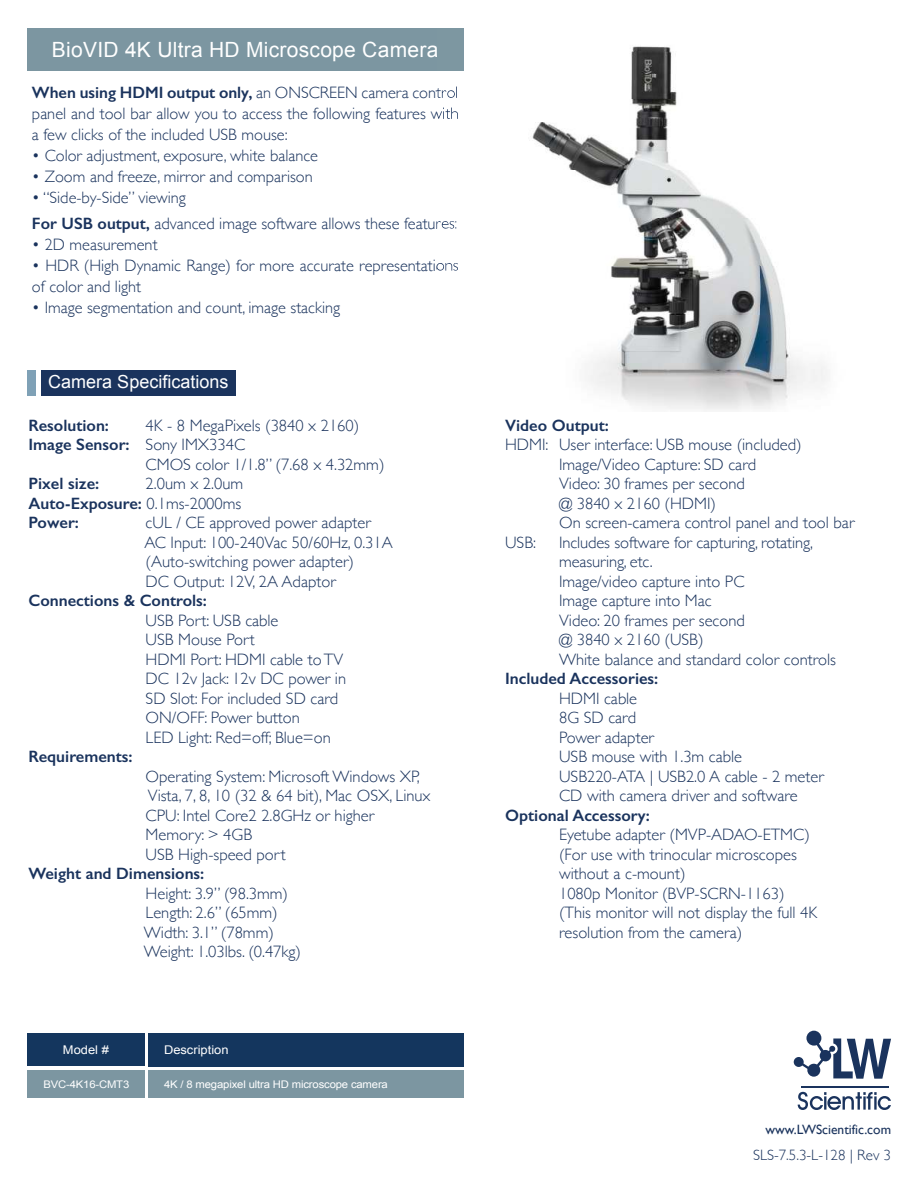
<style>
.page{position:relative;width:918px;height:1188px;background:#fff}
.page>*{position:absolute;margin:0;border:0;box-sizing:border-box;transform-origin:0 0}
.t1{font:21px "Arial";letter-spacing:.015em;color:#fff}
.t2{font:18px "Arial";color:#fff}
.t3{font:300 16.5px/19.5px "Gill Sans";color:#1a335d}
.t4{font:600 16.5px "Gill Sans";color:#1a335d}
.t5{font:300 15px "Gill Sans";color:#1a335d}
.t6{font:13.5px "Gill Sans";color:#1a335d}
.t7{font:12px "Arial";color:#fff;scale:1.08 1}
.t8{font:10.5px "Arial";letter-spacing:-.015em;color:#fff;scale:1.08 1}
.s1{font-weight:600}
.s2{font-weight:300}
</style>
<div class="page">
<svg style="left:794px;top:1031px;width:97px;height:48px"></svg>
<hr style="left:801px;top:1086px;width:87px;height:1px;background:#1a335d">
<svg style="left:798px;top:1092px;width:93px;height:18px"></svg>
<div style="left:27px;top:29px;width:436px;height:42px;background:#7c96a1"></div>
<div style="left:41px;top:371px;width:194px;height:25px;background:#1a335d"></div>
<div style="left:27px;top:371px;width:9px;height:25px;background:#7fa1b6"></div>
<img style="left:438px;top:28px;width:389px;height:383px">
<img style="left:438px;top:86px;width:21px;height:12px">
<img style="left:438px;top:107px;width:21px;height:16px">
<img style="left:438px;top:217px;width:19px;height:15px">
<img style="left:438px;top:259px;width:21px;height:15px">
<img style="left:438px;top:29px;width:25px;height:42px">
<div style="left:148px;top:1033px;width:315px;height:33px;background:#14365e"></div>
<div style="left:148px;top:1070px;width:315px;height:28px;background:#7c96a1"></div>
<div style="left:27px;top:1070px;width:118px;height:28px;background:#7c96a1"></div>
<div style="left:27px;top:1033px;width:118px;height:33px;background:#14365e"></div>
<p class="t1" style="left:52px;top:42px;width:388px">BioVID 4K Ultra HD Microscope Camera</p>
<p class="t3" style="left:32px;top:83px;width:428px;line-height:21px"><span class="s1">When using HDMI output only,</span> an ONSCREEN camera control panel and tool bar allow you to access the following features with a few clicks of the included USB mouse:<br>ï Color adjustment, exposure, white balance<br>ï Zoom and freeze, mirror and comparison<br>ï “Side-by-Side” viewing</p>
<p class="t3" style="left:32px;top:214px;width:428px;line-height:21px"><span class="s1">For USB output,</span> advanced image software allows these features: ï 2D measurement<br>ï HDR (High Dynamic Range) for more accurate representations of color and light<br>ï Image segmentation and count, image stacking</p>
<p class="t2" style="left:48px;top:375px;width:182px">Camera Specifications</p>
<p class="t4" style="left:28px;top:419px;width:82px">Resolution:</p>
<p class="t3" style="left:146px;top:417px;width:215px">4K - 8 MegaPixels (3840 x 2160)</p>
<p class="t4" style="left:28px;top:439px;width:218px">Image Sensor: <span class="s2">Sony IMX334C</span></p>
<p class="t3" style="left:146px;top:456px;width:240px">CMOS color 1/1.8” (7.68 x 4.32mm)</p>
<p class="t4" style="left:28px;top:478px;width:72px">Pixel size:</p>
<p class="t3" style="left:28px;top:475px;width:216px;text-align:justify;text-indent:117px">2.0um x 2.0um <span class="s1">Auto-Exposure:</span> 0.1ms-2000ms <span class="s1">Power:</span></p>
<p class="t3" style="left:145px;top:514px;width:250px">cUL / CE approved power adapter<br>AC Input: 100-240Vac 50/60Hz, 0.31A (Auto-switching power adapter)<br>DC Output: 12V, 2A Adaptor</p>
<p class="t4" style="left:28px;top:595px;width:180px">Connections &amp; Controls:</p>
<p class="t3" style="left:146px;top:612px;width:202px">USB Port: USB cable<br>USB Mouse Port<br>HDMI Port: HDMI cable to TV<br>DC 12v Jack: 12v DC power in<br>SD Slot: For included SD card<br>ON/OFF: Power button<br>LED Light: Red=off; Blue=on</p>
<p class="t4" style="left:28px;top:751px;width:106px">Requirements:</p>
<p class="t3" style="left:146px;top:768px;width:286px">Operating System: Microsoft Windows XP,<br>Vista, 7, 8, 10 (32 &amp; 64 bit), Mac OSX, Linux<br>CPU: Intel Core2 2.8GHz or higher<br>Memory: &gt; 4GB<br>USB High-speed port</p>
<p class="t4" style="left:28px;top:868px;width:177px">Weight and Dimensions:</p>
<p class="t3" style="left:144px;top:885px;width:159px">Height: 3.9” (98.3mm)<br>Length: 2.6” (65mm)<br>Width: 3.1” (78mm)<br>Weight: 1.03lbs. (0.47kg)</p>
<p class="t7" style="left:63px;top:1045px;width:44px">Model #</p>
<p class="t7" style="left:164px;top:1045px;width:61px">Description</p>
<p class="t8" style="left:43px;top:1080px;width:81px">BVC-4K16-CMT3</p>
<p class="t8" style="left:164px;top:1080px;width:209px">4K / 8 megapixel ultra HD microscope camera</p>
<p class="t4" style="left:505px;top:419px;width:105px">Video Output:</p>
<p class="t3" style="left:505px;top:436px;width:298px">HDMI: User interface: USB mouse (included)</p>
<p class="t3" style="left:559px;top:456px;width:199px">Image/Video Capture: SD card</p>
<p class="t3" style="left:559px;top:475px;width:187px">Video: 30 frames per second</p>
<p class="t3" style="left:559px;top:495px;width:158px">@ 3840 x 2160 (HDMI)</p>
<p class="t3" style="left:559px;top:514px;width:297px">On screen-camera control panel and tool bar</p>
<p class="t3" style="left:505px;top:534px;width:32px">USB:</p>
<p class="t3" style="left:559px;top:534px;width:279px">Includes software for capturing, rotating, measuring, etc.<br>Image/video capture into PC<br>Image capture into Mac<br>Video: 20 frames per second<br>@ 3840 x 2160 (USB)<br>White balance and standard color controls</p>
<p class="t4" style="left:505px;top:673px;width:155px">Included Accessories:</p>
<p class="t3" style="left:559px;top:690px;width:266px">HDMI cable<br>8G SD card<br>Power adapter<br>USB mouse with 1.3m cable<br>USB220-ATA | USB2.0 A cable - 2 meter<br>CD with camera driver and software</p>
<p class="t4" style="left:505px;top:810px;width:146px">Optional Accessory:</p>
<p class="t3" style="left:559px;top:826px;width:260px">Eyetube adapter (MVP-ADAO-ETMC) (For use with trinocular microscopes without a c-mount)<br>1080p Monitor (BVP-SCRN-1163) (This monitor will not display the full 4K resolution from the camera)</p>
<p class="t6" style="left:766px;top:1121px;width:127px">www.LWScientific.com</p>
<p class="t5" style="left:753px;top:1148px;width:140px">SLS-7.5.3-L-128 | Rev 3</p>
</div>
